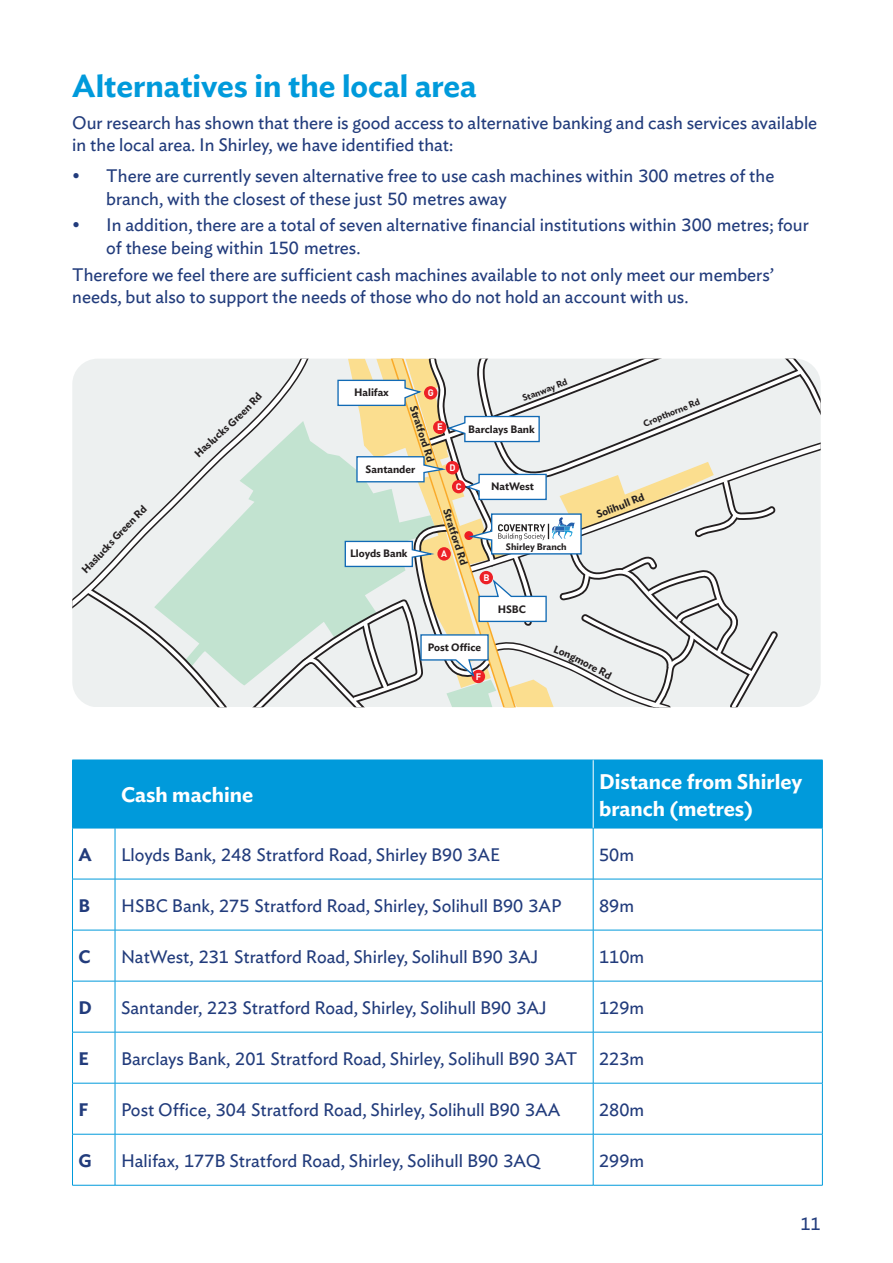
<style>
.page{position:relative;width:893px;height:1263px;background:#fff}
.page>*{position:absolute;margin:0;border:0;box-sizing:border-box;transform-origin:0 0}
.Header_4_-_semi_bold{font:600 31.5px "Ideal Sans";color:#009adb}
.Header_5_-_semi_bold{font:600 21px/27px "Ideal Sans";color:#fff}
.Body_copy_12pt_-_boo{font:18px/22.5px "Ideal Sans";color:#223c7c}
.Body_copy_12pt_-_sem{font:600 18px "Ideal Sans";color:#223c7c}
.t1{font:600 10.65px "Ideal Sans";color:#231f20}
.t2{font:600 10.5px "Ideal Sans";color:#231f20}
.t3{font:600 9.3px "Ideal Sans";color:#231f20}
.t4{font:700 9.3px "DINOT";color:#fff}
.t5{font:600 9px "Ideal Sans";color:#231f20}
</style>
<div class="page">
<div style="left:73px;top:761px;width:749px;height:67px;background:#009adb"></div>
<hr style="left:72px;top:760px;width:43px;height:1px;background:#009adb">
<hr style="left:72px;top:760px;width:1px;height:68px;background:#009adb">
<hr style="left:115px;top:760px;width:478px;height:1px;background:#009adb">
<hr style="left:115px;top:760px;width:1px;height:68px;background:#009adb">
<hr style="left:593px;top:760px;width:230px;height:1px;background:#009adb">
<hr style="left:822px;top:760px;width:1px;height:68px;background:#009adb">
<hr style="left:72px;top:828px;width:43px;height:1px;background:#009adb">
<hr style="left:72px;top:828px;width:1px;height:51px;background:#009adb">
<hr style="left:115px;top:828px;width:478px;height:1px;background:#009adb">
<hr style="left:115px;top:828px;width:1px;height:51px;background:#009adb">
<hr style="left:593px;top:828px;width:230px;height:1px;background:#009adb">
<hr style="left:593px;top:828px;width:1px;height:51px;background:#009adb">
<hr style="left:822px;top:828px;width:1px;height:51px;background:#009adb">
<hr style="left:72px;top:879px;width:43px;height:1px;background:#009adb">
<hr style="left:72px;top:879px;width:1px;height:51px;background:#009adb">
<hr style="left:115px;top:879px;width:478px;height:1px;background:#009adb">
<hr style="left:115px;top:879px;width:1px;height:51px;background:#009adb">
<hr style="left:593px;top:879px;width:230px;height:1px;background:#009adb">
<hr style="left:593px;top:879px;width:1px;height:51px;background:#009adb">
<hr style="left:822px;top:879px;width:1px;height:51px;background:#009adb">
<hr style="left:72px;top:930px;width:43px;height:1px;background:#009adb">
<hr style="left:72px;top:930px;width:1px;height:51px;background:#009adb">
<hr style="left:115px;top:930px;width:478px;height:1px;background:#009adb">
<hr style="left:115px;top:930px;width:1px;height:51px;background:#009adb">
<hr style="left:593px;top:930px;width:230px;height:1px;background:#009adb">
<hr style="left:593px;top:930px;width:1px;height:51px;background:#009adb">
<hr style="left:822px;top:930px;width:1px;height:51px;background:#009adb">
<hr style="left:72px;top:981px;width:43px;height:1px;background:#009adb">
<hr style="left:72px;top:981px;width:1px;height:51px;background:#009adb">
<hr style="left:115px;top:981px;width:478px;height:1px;background:#009adb">
<hr style="left:115px;top:981px;width:1px;height:51px;background:#009adb">
<hr style="left:593px;top:981px;width:230px;height:1px;background:#009adb">
<hr style="left:593px;top:981px;width:1px;height:51px;background:#009adb">
<hr style="left:822px;top:981px;width:1px;height:51px;background:#009adb">
<hr style="left:72px;top:1032px;width:43px;height:1px;background:#009adb">
<hr style="left:72px;top:1032px;width:1px;height:51px;background:#009adb">
<hr style="left:115px;top:1032px;width:478px;height:1px;background:#009adb">
<hr style="left:115px;top:1032px;width:1px;height:51px;background:#009adb">
<hr style="left:593px;top:1032px;width:230px;height:1px;background:#009adb">
<hr style="left:593px;top:1032px;width:1px;height:51px;background:#009adb">
<hr style="left:822px;top:1032px;width:1px;height:51px;background:#009adb">
<hr style="left:72px;top:1083px;width:43px;height:1px;background:#009adb">
<hr style="left:72px;top:1083px;width:1px;height:51px;background:#009adb">
<hr style="left:115px;top:1083px;width:478px;height:1px;background:#009adb">
<hr style="left:115px;top:1083px;width:1px;height:51px;background:#009adb">
<hr style="left:593px;top:1083px;width:230px;height:1px;background:#009adb">
<hr style="left:593px;top:1083px;width:1px;height:51px;background:#009adb">
<hr style="left:822px;top:1083px;width:1px;height:51px;background:#009adb">
<hr style="left:72px;top:1134px;width:43px;height:1px;background:#009adb">
<hr style="left:72px;top:1134px;width:1px;height:51px;background:#009adb">
<hr style="left:115px;top:1134px;width:478px;height:1px;background:#009adb">
<hr style="left:115px;top:1134px;width:1px;height:51px;background:#009adb">
<hr style="left:593px;top:1134px;width:230px;height:1px;background:#009adb">
<hr style="left:593px;top:1134px;width:1px;height:51px;background:#009adb">
<hr style="left:822px;top:1134px;width:1px;height:51px;background:#009adb">
<hr style="left:72px;top:1185px;width:43px;height:1px;background:#009adb">
<hr style="left:115px;top:1185px;width:478px;height:1px;background:#009adb">
<hr style="left:593px;top:1185px;width:230px;height:1px;background:#009adb">
<hr style="left:593px;top:760px;width:1px;height:68px;background:#fff">
<div style="left:72px;top:366px;width:9px;height:245px;background:#edf0f0"></div>
<svg style="left:81px;top:359px;width:740px;height:348px;background:#dee2db"></svg>
<p class="Header_4_-_semi_bold" style="left:72px;top:62px;width:406px">Alternatives in the local area</p>
<p class="Body_copy_12pt_-_boo" style="left:72px;top:110px;width:746px">Our research has shown that there is good access to alternative banking and cash services available in the local area. In Shirley, we have identified that:</p>
<p class="Body_copy_12pt_-_boo" style="left:106px;top:163px;width:669px;text-indent:-34px">• There are currently seven alternative free to use cash machines within 300 metres of the branch, with the closest of these just 50 metres away</p>
<p class="Body_copy_12pt_-_boo" style="left:106px;top:212px;width:704px;text-indent:-34px">• In addition, there are a total of seven alternative financial institutions within 300 metres; four of these being within 150 metres.</p>
<p class="Body_copy_12pt_-_boo" style="left:72px;top:262px;width:703px">Therefore we feel there are sufficient cash machines available to not only meet our members’ needs, but also to support the needs of those who do not hold an account with us.</p>
<p class="t2" style="left:87px;top:556px;width:20px;rotate:-47deg">sluc</p>
<p class="Header_5_-_semi_bold" style="left:121px;top:780px;width:134px">Cash machine</p>
<p class="t1" style="left:354px;top:384px;width:36px">Halifax</p>
<p class="t4" style="left:428px;top:387px;width:8px">G</p>
<p class="t2" style="left:421px;top:403px;width:60px;rotate:72deg">Stratford Rd</p>
<p class="t4" style="left:437px;top:421px;width:7px">E</p>
<p class="t1" style="left:366px;top:461px;width:51px">Santander</p>
<p class="t5" style="left:520px;top:392px;width:49px;rotate:-21deg">Stanway Rd</p>
<p class="t4" style="left:449px;top:461px;width:8px">D</p>
<p class="t1" style="left:468px;top:420px;width:68px">Barclays Bank</p>
<p class="t4" style="left:456px;top:480px;width:7px">C</p>
<p class="t1" style="left:491px;top:478px;width:44px">NatWest</p>
<p class="t1" style="left:350px;top:545px;width:59px">Lloyds Bank</p>
<p class="t2" style="left:454px;top:506px;width:60px;rotate:72deg">Stratford Rd</p>
<p class="t4" style="left:441px;top:548px;width:7px">A</p>
<p class="t4" style="left:483px;top:571px;width:8px">B</p>
<p class="t3" style="left:506px;top:539px;width:62px">Shirley Branch</p>
<p class="t1" style="left:498px;top:601px;width:30px">HSBC</p>
<p class="t1" style="left:428px;top:639px;width:55px">Post Office</p>
<p class="t5" style="left:641px;top:417px;width:62px;rotate:-22deg">Cropthorne Rd</p>
<p class="t2" style="left:594px;top:507px;width:52px;rotate:-21deg">Solihull Rd</p>
<p class="t4" style="left:476px;top:670px;width:7px">F</p>
<p class="t2" style="left:580px;top:650px;width:35px;rotate:28deg">more R</p>
<p class="Header_5_-_semi_bold" style="left:599px;top:766px;width:205px">Distance from Shirley branch (metres)</p>
<p class="Body_copy_12pt_-_sem" style="left:78px;top:840px;width:15px">A</p>
<p class="Body_copy_12pt_-_boo" style="left:121px;top:842px;width:380px">Lloyds Bank, 248 Stratford Road, Shirley B90 3AE</p>
<p class="Body_copy_12pt_-_boo" style="left:599px;top:842px;width:36px">50m</p>
<p class="Body_copy_12pt_-_sem" style="left:78px;top:891px;width:13px">B</p>
<p class="Body_copy_12pt_-_boo" style="left:121px;top:893px;width:442px">HSBC Bank, 275 Stratford Road, Shirley, Solihull B90 3AP</p>
<p class="Body_copy_12pt_-_boo" style="left:599px;top:893px;width:36px">89m</p>
<p class="Body_copy_12pt_-_sem" style="left:78px;top:942px;width:14px">C</p>
<p class="Body_copy_12pt_-_boo" style="left:121px;top:944px;width:419px">NatWest, 231 Stratford Road, Shirley, Solihull B90 3AJ</p>
<p class="Body_copy_12pt_-_boo" style="left:599px;top:944px;width:46px">110m</p>
<p class="Body_copy_12pt_-_sem" style="left:78px;top:993px;width:15px">D</p>
<p class="Body_copy_12pt_-_boo" style="left:121px;top:995px;width:427px">Santander, 223 Stratford Road, Shirley, Solihull B90 3AJ</p>
<p class="Body_copy_12pt_-_boo" style="left:599px;top:995px;width:46px">129m</p>
<p class="Body_copy_12pt_-_sem" style="left:78px;top:1044px;width:12px">E</p>
<p class="Body_copy_12pt_-_boo" style="left:121px;top:1046px;width:458px">Barclays Bank, 201 Stratford Road, Shirley, Solihull B90 3AT</p>
<p class="Body_copy_12pt_-_boo" style="left:599px;top:1046px;width:46px">223m</p>
<p class="Body_copy_12pt_-_sem" style="left:78px;top:1095px;width:11px">F</p>
<p class="Body_copy_12pt_-_boo" style="left:121px;top:1097px;width:441px">Post Office, 304 Stratford Road, Shirley, Solihull B90 3AA</p>
<p class="Body_copy_12pt_-_boo" style="left:599px;top:1097px;width:46px">280m</p>
<p class="Body_copy_12pt_-_sem" style="left:78px;top:1146px;width:15px">G</p>
<p class="Body_copy_12pt_-_boo" style="left:121px;top:1148px;width:421px">Halifax, 177B Stratford Road, Shirley, Solihull B90 3AQ</p>
<p class="Body_copy_12pt_-_boo" style="left:599px;top:1148px;width:46px">299m</p>
<p class="Body_copy_12pt_-_boo" style="left:800px;top:1211px;width:22px">11</p>
</div>
